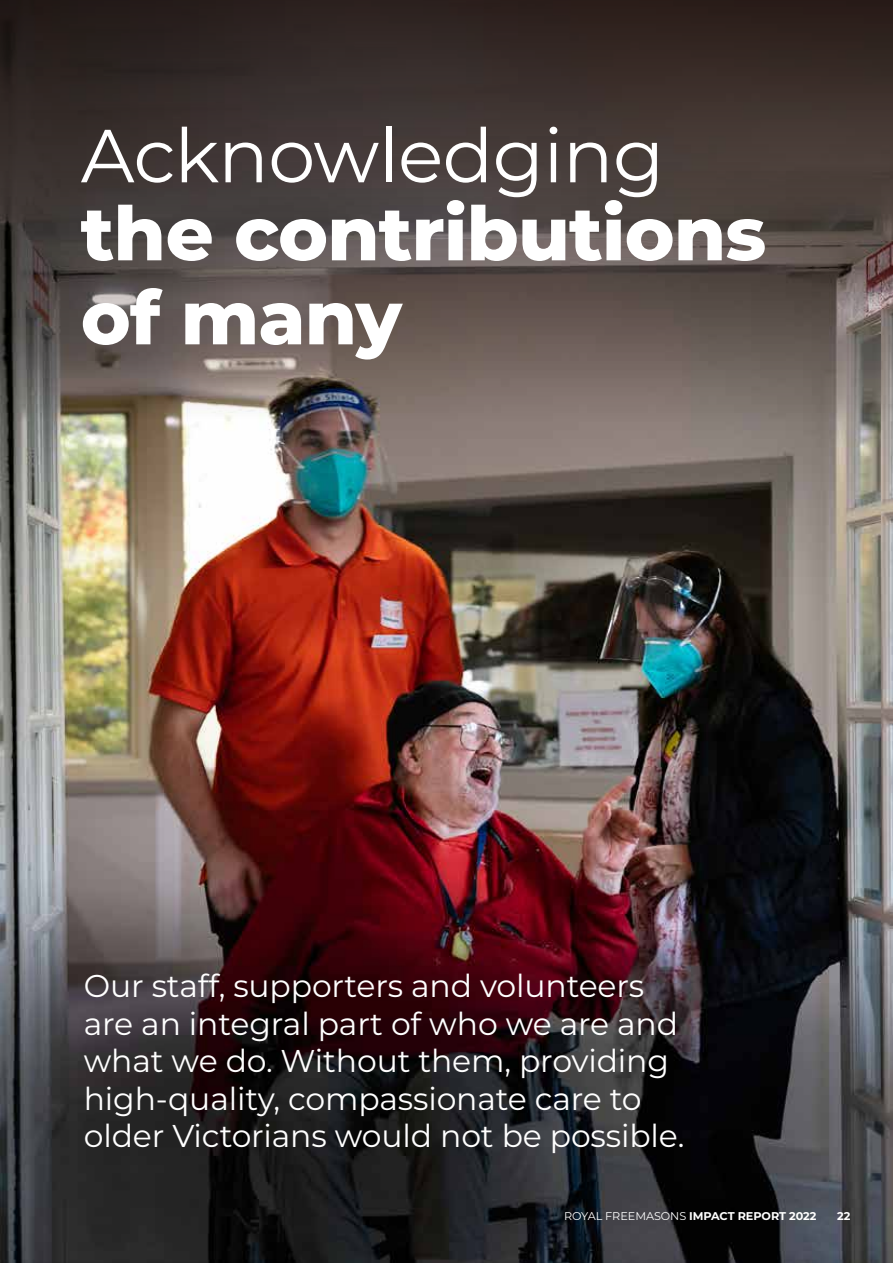
<style>
.page{position:relative;width:893px;height:1263px;background:#fff}
.page>*{position:absolute;margin:0;border:0;box-sizing:border-box;transform-origin:0 0}
.t1{font:800 75px/84px "Montserrat";letter-spacing:-.01em;color:#fff}
.t2{font:75px "Montserrat";letter-spacing:-.01em;color:#fff}
.t3{font:31.5px/37.5px "Montserrat";letter-spacing:-.005em;color:#fff}
.t4{font:700 11.25px "Montserrat";letter-spacing:-.005em;color:#fff}
.s1{font-weight:400}
</style>
<div class="page">
<img style="left:0;top:418px;width:893px;height:845px">
<svg style="left:0;top:0;width:893px;height:418px;background:#4f4541"></svg>
<h1 class="t2" style="left:81px;top:104px;width:585px">Acknowledging</h1>
<h1 class="t1" style="left:81px;top:188px;width:687px">the contributions of many</h1>
<p class="t3" style="left:84px;top:966px;width:602px">Our staff, supporters and volunteers are an integral part of who we are and what we do. Without them, providing high-quality, compassionate care to older Victorians would not be possible.</p>
<p class="t4" style="left:564px;top:1208px;width:254px"><span class="s1">ROYAL FREEMASONS</span> IMPACT REPORT 2022</p>
<p class="t4" style="left:837px;top:1208px;width:15px">22</p>
</div>
